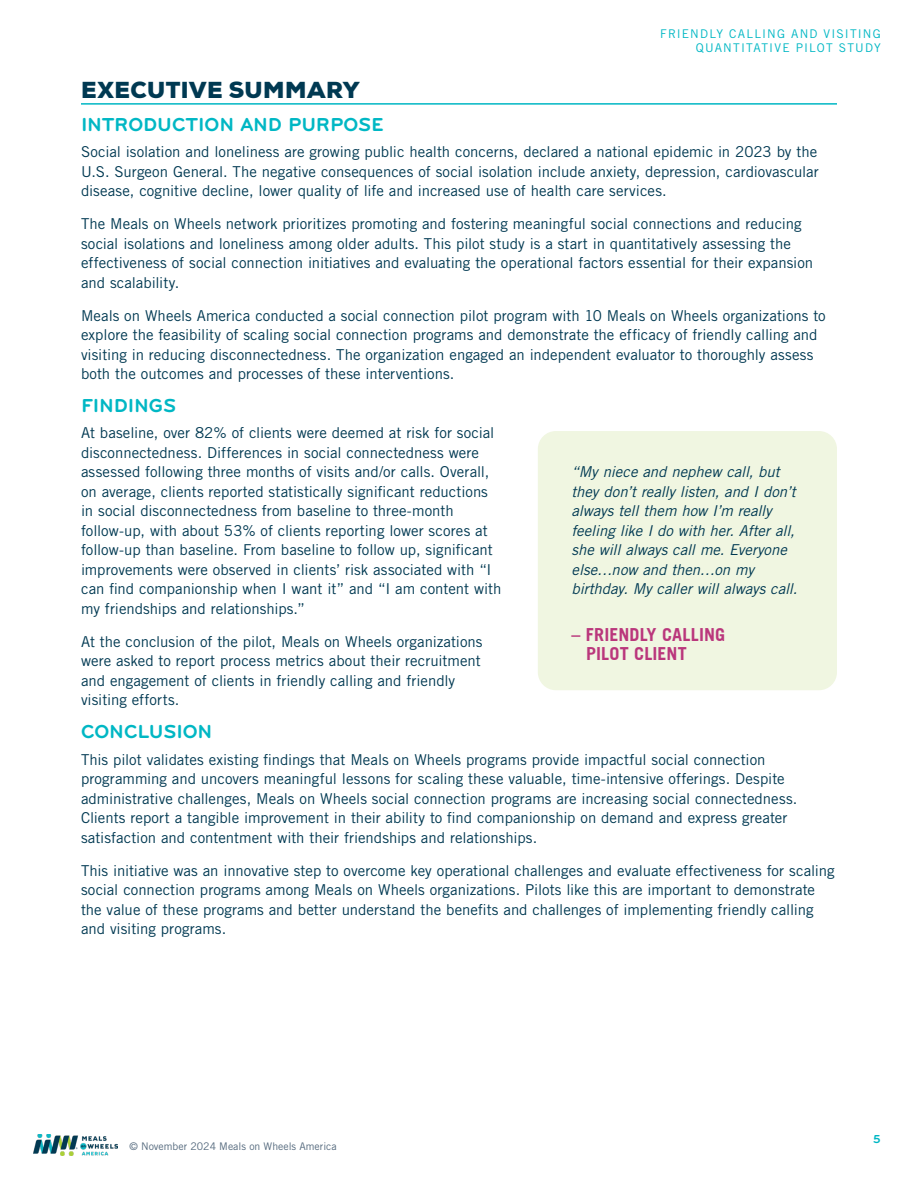
<style>
.page{position:relative;width:918px;height:1188px;background:#fff}
.page>*{position:absolute;margin:0;border:0;box-sizing:border-box;transform-origin:0 0}
.main_header_-_large_nexa{font:900 22.5px "Nexa";letter-spacing:.02em;color:#003952}
.Header{font:700 19.5px "Bryant";color:#00b7c4}
.quote{font:700 18px/19.5px "Trade Gothic";letter-spacing:.005em;color:#ba377c}
.Header-2{font:15px/19.5px "Trade Gothic LT Std";color:#003952}
.quote-2{font:italic 15px/19.5px "Trade Gothic LT Std";letter-spacing:-.005em;color:#003952}
.t1{font:12px/14.4px "Trade Gothic LT Std";letter-spacing:.095em;color:#00b7c4;text-align:right}
.t2{font:700 12px "Bryant";color:#00b7c4}
.t3{font:10.5px "Trade Gothic LT Std";color:#53687c}
</style>
<div class="page">
<img style="left:33px;top:1134px;width:84px;height:22px">
<hr style="left:81px;top:103px;width:756px;height:2px;background:#00b7c4">
<div style="left:538px;top:431px;width:299px;height:259px;background:#f0f6e1;border-radius:18px"></div>
<p class="t1" style="left:660px;top:26px;width:222px">FRIENDLY CALLING AND VISITING<br>QUANTITATIVE PILOT STUDY</p>
<p class="main_header_-_large_nexa" style="left:81px;top:75px;width:280px">EXECUTIVE SUMMARY</p>
<p class="Header" style="left:81px;top:114px;width:304px">INTRODUCTION AND PURPOSE</p>
<p class="Header-2" style="left:81px;top:142px;width:739px;text-align:justify">Social isolation and loneliness are growing public health concerns, declared a national epidemic in 2023 by the U.S. Surgeon General. The negative consequences of social isolation include anxiety, depression, cardiovascular disease, cognitive decline, lower quality of life and increased use of health care services.</p>
<p class="Header-2" style="left:81px;top:214px;width:734px">The Meals on Wheels network prioritizes promoting and fostering meaningful social connections and reducing social isolations and loneliness among older adults. This pilot study is a start in quantitatively assessing the effectiveness of social connection initiatives and evaluating the operational factors essential for their expansion and scalability.</p>
<p class="Header-2" style="left:81px;top:305px;width:746px">Meals on Wheels America conducted a social connection pilot program with 10 Meals on Wheels organizations to explore the feasibility of scaling social connection programs and demonstrate the efficacy of friendly calling and visiting in reducing disconnectedness. The organization engaged an independent evaluator to thoroughly assess both the outcomes and processes of these interventions.</p>
<p class="Header" style="left:81px;top:395px;width:97px">FINDINGS</p>
<p class="Header-2" style="left:81px;top:423px;width:422px">At baseline, over 82% of clients were deemed at risk for social disconnectedness. Differences in social connectedness were assessed following three months of visits and/or calls. Overall, on average, clients reported statistically significant reductions in social disconnectedness from baseline to three-month follow-up, with about 53% of clients reporting lower scores at follow-up than baseline. From baseline to follow up, significant improvements were observed in clients’ risk associated with “I can find companionship when I want it” and “I am content with my friendships and relationships.”</p>
<p class="Header-2" style="left:81px;top:632px;width:403px">At the conclusion of the pilot, Meals on Wheels organizations were asked to report process metrics about their recruitment and engagement of clients in friendly calling and friendly visiting efforts.</p>
<p class="Header" style="left:81px;top:721px;width:133px">CONCLUSION</p>
<p class="Header-2" style="left:81px;top:749px;width:718px">This pilot validates existing findings that Meals on Wheels programs provide impactful social connection programming and uncovers meaningful lessons for scaling these valuable, time-intensive offerings. Despite administrative challenges, Meals on Wheels social connection programs are increasing social connectedness.<br>Clients report a tangible improvement in their ability to find companionship on demand and express greater satisfaction and contentment with their friendships and relationships.</p>
<p class="Header-2" style="left:81px;top:860px;width:755px">This initiative was an innovative step to overcome key operational challenges and evaluate effectiveness for scaling social connection programs among Meals on Wheels organizations. Pilots like this are important to demonstrate the value of these programs and better understand the benefits and challenges of implementing friendly calling and visiting programs.</p>
<p class="quote-2" style="left:572px;top:462px;width:227px">“My niece and nephew call, but they don’t really listen, and I don’t always tell them how I’m really feeling like I do with her. After all, she will always call me. Everyone else…now and then…on my birthday. My caller will always call.</p>
<p class="quote" style="left:586px;top:624px;width:141px;text-indent:-14px">– FRIENDLY CALLING<br>PILOT CLIENT</p>
<p class="t3" style="left:130px;top:1140px;width:209px">© November 2024 Meals on Wheels America</p>
<p class="t2" style="left:873px;top:1132px;width:9px">5</p>
</div>
